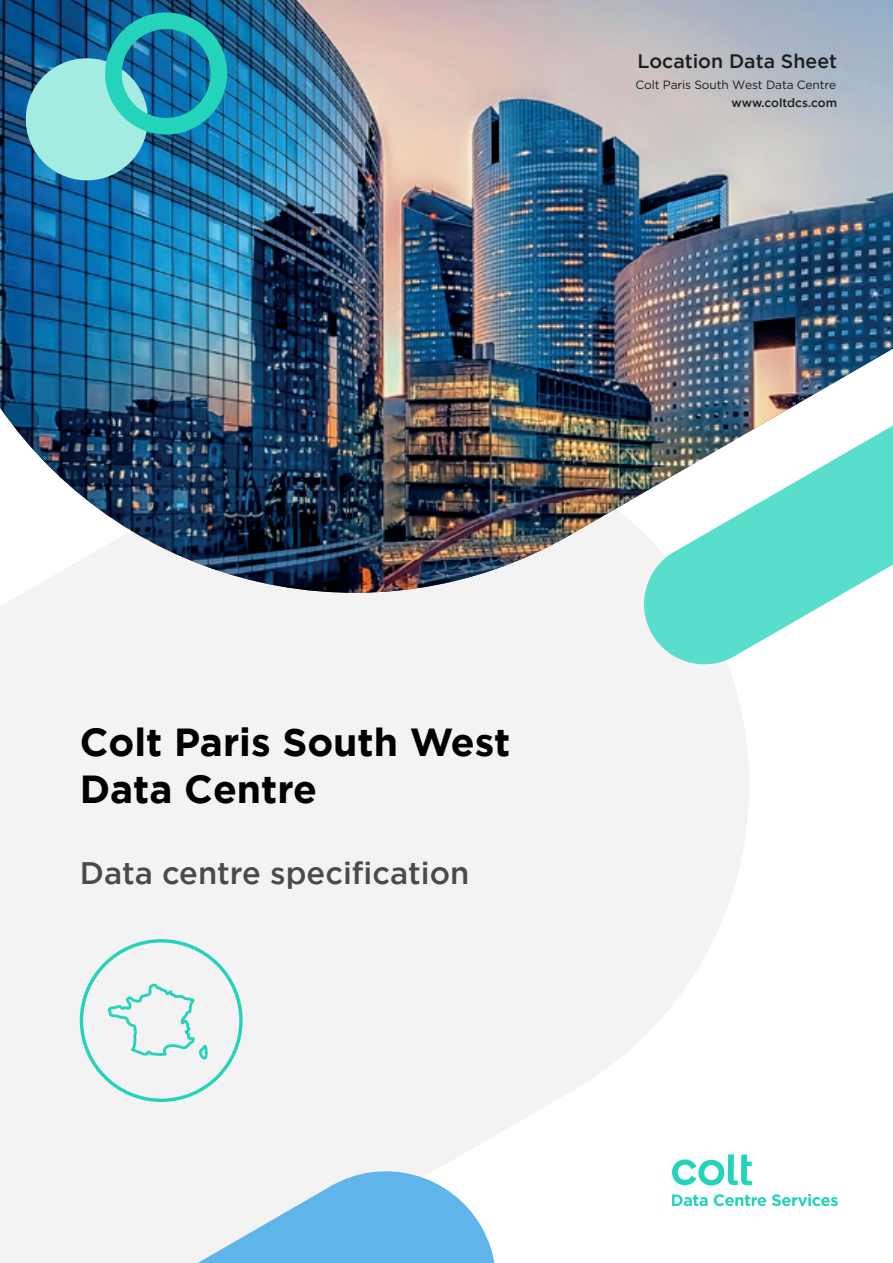
<style>
.page{position:relative;width:893px;height:1263px;background:#fff}
.page>*{position:absolute;margin:0;border:0;box-sizing:border-box;transform-origin:0 0}
.t1{font:700 39px/46.8px "Gotham";color:#000}
.t2{font:500 31.05px "Gotham";color:#484b47}
.t3{font:500 19.5px "Gotham";color:#1d1d1b}
.t4{font:12px "Gotham";letter-spacing:-.015em;color:#1d1d1b}
.t5{font:500 12px "Gotham";letter-spacing:-.005em;color:#1d1d1b}
</style>
<div class="page">
<svg style="left:0;top:648px;width:788px;height:559px;fill:#f3f3f3"></svg>
<svg style="left:0;top:1156px;width:512px;height:107px;fill:#f3f3f3"></svg>
<img style="left:0;top:0;width:893px;height:648px">
<svg style="left:17px;top:12px;width:219px;height:177px;background:#3a96b0"></svg>
<img style="left:635px;top:342px;width:258px;height:331px">
<svg style="left:672px;top:1194px;width:166px;height:12px"></svg>
<svg style="left:672px;top:1154px;width:80px;height:31px"></svg>
<svg style="left:80px;top:939px;width:163px;height:163px"></svg>
<p class="t3" style="left:637px;top:49px;width:201px">Location Data Sheet</p>
<p class="t4" style="left:635px;top:77px;width:202px">Colt Paris South West Data Centre</p>
<p class="t5" style="left:732px;top:95px;width:107px">www.coltdcs.com</p>
<p class="t1" style="left:80px;top:719px;width:432px">Colt Paris South West<br>Data Centre</p>
<p class="t2" style="left:80px;top:852px;width:391px">Data centre specification</p>
</div>
